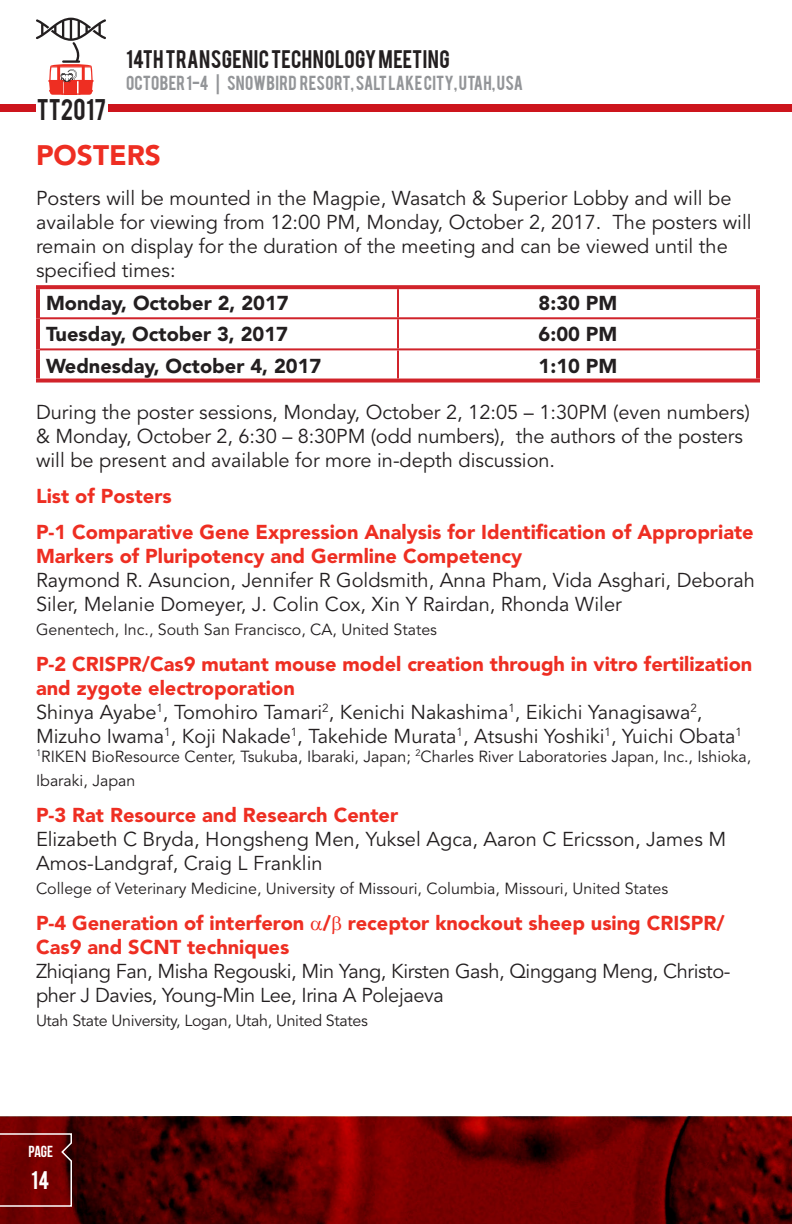
<style>
.page{position:relative;width:792px;height:1224px;background:#fff}
.page>*{position:absolute;margin:0;border:0;box-sizing:border-box;transform-origin:0 0}
.t1{font:900 28px "Avenir LT Std";color:#ee2e22}
.t2{font:23.6px "Bebas";color:#231f20}
.Paragraph_Style_1{font:20px/24px "Avenir LT Std";color:#231f20}
.t3{font:900 20px/24px "Avenir LT Std";color:#ee2e22}
.Paragraph_Style_1-2{font:20px/24px "Avenir LT Std";letter-spacing:-.02em;color:#231f20}
.Paragraph_Style_1-3{font:900 20px "Avenir LT Std";color:#231f20}
.t4{font:20px "Bebas";letter-spacing:.015em;color:#231f20}
.t5{font:20px "Bebas";color:#fff}
.Paragraph_Style_1-4{font:16px/24px "Avenir LT Std";color:#231f20}
.t6{font:16px "Bebas";letter-spacing:.02em;color:#939598}
.Paragraph_Style_1-5{font:16px "Avenir LT Std";letter-spacing:-.02em;color:#231f20}
.t7{font:16px "Bebas Neue";color:#fff}
</style>
<div class="page">
<img style="left:0;top:1116px;width:792px;height:108px">
<div style="left:0;top:104px;width:792px;height:8px;background:#cd151d"></div>
<svg style="left:0;top:1132px;width:73px;height:76px;background:#780f0f"></svg>
<div style="left:36px;top:91px;width:72px;height:35px;background:#fff"></div>
<svg style="left:36px;top:18px;width:70px;height:77px"></svg>
<svg style="left:40px;top:289px;width:716px;height:90px"></svg>
<hr style="left:40px;top:317px;width:358px;height:2px;background:#d1232a">
<hr style="left:398px;top:317px;width:358px;height:2px;background:#d1232a">
<hr style="left:40px;top:348px;width:358px;height:2px;background:#d1232a">
<hr style="left:398px;top:348px;width:358px;height:2px;background:#d1232a">
<svg style="left:36px;top:285px;width:362px;height:4px"></svg>
<hr style="left:36px;top:289px;width:4px;height:29px;background:#d1232a">
<svg style="left:398px;top:285px;width:362px;height:4px"></svg>
<hr style="left:756px;top:289px;width:4px;height:29px;background:#d1232a">
<hr style="left:36px;top:318px;width:4px;height:31px;background:#d1232a">
<hr style="left:756px;top:318px;width:4px;height:31px;background:#d1232a">
<hr style="left:36px;top:349px;width:4px;height:30px;background:#d1232a">
<hr style="left:756px;top:349px;width:4px;height:30px;background:#d1232a">
<svg style="left:36px;top:379px;width:362px;height:4px"></svg>
<svg style="left:398px;top:379px;width:362px;height:4px"></svg>
<hr style="left:397px;top:289px;width:2px;height:28px;background:#d1232a">
<hr style="left:397px;top:319px;width:2px;height:29px;background:#d1232a">
<hr style="left:397px;top:350px;width:2px;height:29px;background:#d1232a">
<p class="t2" style="left:37px;top:93px;width:71px">TT2017</p>
<p class="t4" style="left:126px;top:45px;width:325px">14TH TRANSGENIC TECHNOLOGY MEETING</p>
<p class="t6" style="left:126px;top:71px;width:399px">OCTOBER 1-4 | SNOWBIRD RESORT, SALT LAKE CITY, UTAH, USA</p>
<p class="t1" style="left:36px;top:138px;width:126px">POSTERS</p>
<p class="Paragraph_Style_1" style="left:36px;top:187px;width:717px">Posters will be mounted in the Magpie, Wasatch &amp; Superior Lobby and will be available for viewing from 12:00 PM, Monday, October 2, 2017. The posters will remain on display for the duration of the meeting and can be viewed until the specified times:</p>
<p class="Paragraph_Style_1-3" style="left:46px;top:291px;width:244px">Monday, October 2, 2017</p>
<p class="Paragraph_Style_1-3" style="left:539px;top:291px;width:80px">8:30 PM</p>
<p class="Paragraph_Style_1-3" style="left:46px;top:322px;width:244px">Tuesday, October 3, 2017</p>
<p class="Paragraph_Style_1-3" style="left:539px;top:322px;width:80px">6:00 PM</p>
<p class="Paragraph_Style_1-3" style="left:46px;top:353px;width:277px">Wednesday, October 4, 2017</p>
<p class="Paragraph_Style_1-3" style="left:539px;top:353px;width:80px">1:10 PM</p>
<p class="Paragraph_Style_1" style="left:36px;top:400px;width:715px">During the poster sessions, Monday, October 2, 12:05 – 1:30PM (even numbers)</p>
<p class="Paragraph_Style_1" style="left:36px;top:424px;width:709px">&amp; Monday, October 2, 6:30 – 8:30PM (odd numbers), the authors of the posters will be present and available for more in-depth discussion.</p>
<p class="t3" style="left:36px;top:483px;width:137px">List of Posters</p>
<p class="t3" style="left:36px;top:519px;width:719px">P-1 Comparative Gene Expression Analysis for Identification of Appropriate<br>Markers of Pluripotency and Germline Competency</p>
<p class="Paragraph_Style_1" style="left:36px;top:568px;width:720px">Raymond R. Asuncion, Jennifer R Goldsmith, Anna Pham, Vida Asghari, Deborah<br>Siler, Melanie Domeyer, J. Colin Cox, Xin Y Rairdan, Rhonda Wiler</p>
<p class="Paragraph_Style_1-4" style="left:36px;top:617px;width:403px">Genentech, Inc., South San Francisco, CA, United States</p>
<p class="t3" style="left:36px;top:651px;width:718px">P-2 CRISPR/Cas9 mutant mouse model creation through in vitro fertilization and zygote electroporation</p>
<p class="Paragraph_Style_1" style="left:36px;top:700px;width:708px">Shinya Ayabe<sup>1</sup>, Tomohiro Tamari<sup>2</sup>, Kenichi Nakashima<sup>1</sup>, Eikichi Yanagisawa<sup>2</sup>,<br>Mizuho Iwama<sup>1</sup>, Koji Nakade<sup>1</sup>, Takehide Murata<sup>1</sup>, Atsushi Yoshiki<sup>1</sup>, Yuichi Obata<sup>1</sup></p>
<p class="Paragraph_Style_1-4" style="left:36px;top:745px;width:717px"><sup>1</sup>RIKEN BioResource Center, Tsukuba, Ibaraki, Japan; <sup>2</sup>Charles River Laboratories Japan, Inc., Ishioka,<br>Ibaraki, Japan</p>
<p class="t3" style="left:36px;top:803px;width:364px">P-3 Rat Resource and Research Center</p>
<p class="Paragraph_Style_1" style="left:36px;top:827px;width:692px">Elizabeth C Bryda, Hongsheng Men, Yuksel Agca, Aaron C Ericsson, James M<br>Amos-Landgraf, Craig L Franklin</p>
<p class="Paragraph_Style_1-4" style="left:36px;top:877px;width:634px">College of Veterinary Medicine, University of Missouri, Columbia, Missouri, United States</p>
<p class="t3" style="left:36px;top:911px;width:690px">P-4 Generation of interferon / receptor knockout sheep using CRISPR/<br>Cas9 and SCNT techniques</p>
<p class="Paragraph_Style_1-2" style="left:36px;top:959px;width:696px">Zhiqiang Fan, Misha Regouski, Min Yang, Kirsten Gash, Qinggang Meng, Christo&shy;pher J Davies, Young-Min Lee, Irina A Polejaeva</p>
<p class="Paragraph_Style_1-5" style="left:36px;top:1011px;width:333px">Utah State University, Logan, Utah, United States</p>
<p class="t7" style="left:29px;top:1143px;width:26px">PAGE</p>
<p class="t5" style="left:31px;top:1165px;width:20px">14</p>
</div>
